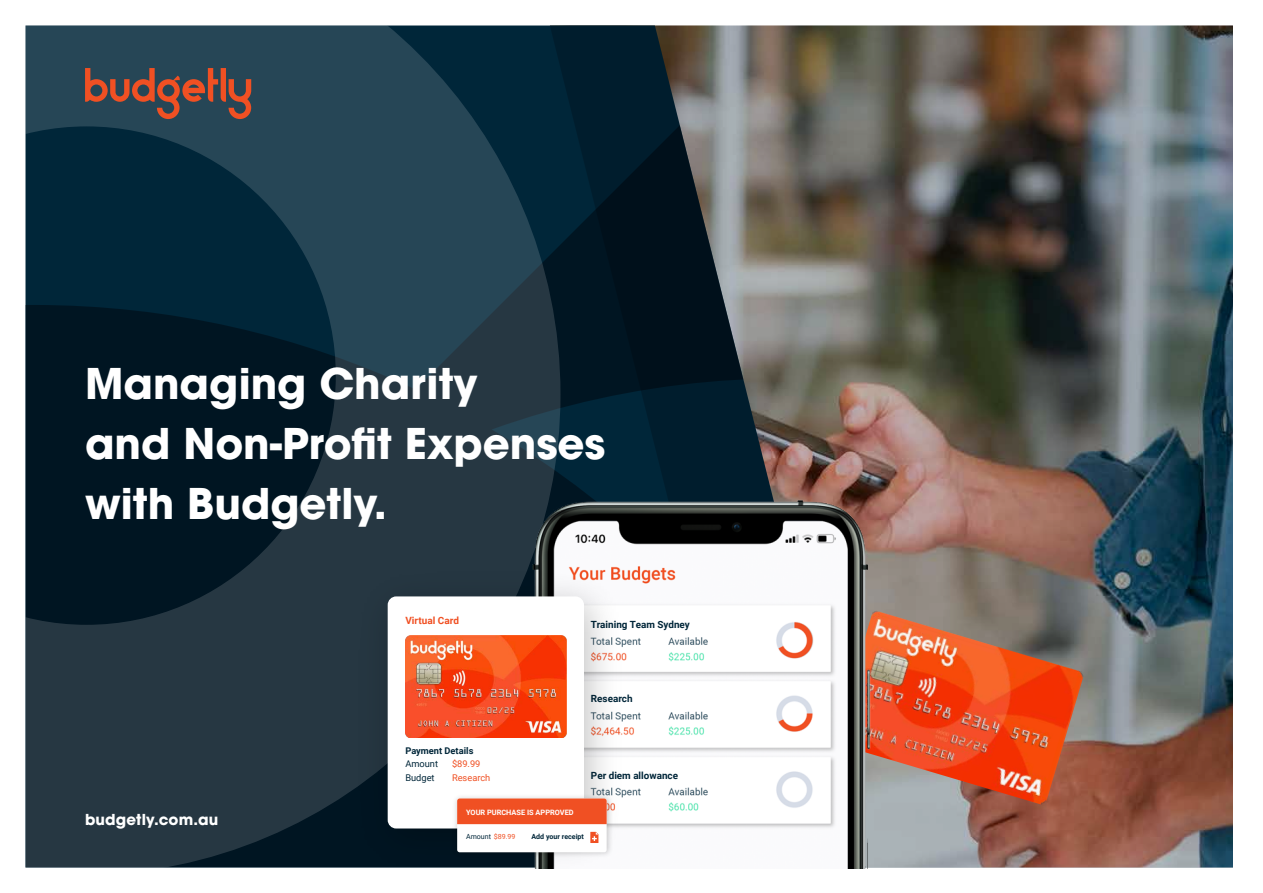
<style>
.page{position:relative;width:1263px;height:893px;background:#fff}
.page>*{position:absolute;margin:0;border:0;box-sizing:border-box;transform-origin:0 0}
.t1{font:700 42px/60px "ITC Avant Garde Pro";color:#fff}
.t2{font:700 15px "ITC Avant Garde Pro";letter-spacing:.01em;color:#fff}
.t3{font:700 9.9px "Roboto";color:#002639}
.t4{font:700 9.9px "Roboto";color:#f05023}
.t5{font:700 9.3px "Roboto";color:#002639}
.t6{font:9.3px "Roboto";color:#f05023}
.t7{font:9.3px "Roboto";color:#002639}
.t8{font:700 7.35px "Roboto";color:#fff}
.t9{font:700 7.05px "Roboto";color:#002639}
.t10{font:7.05px "Roboto";color:#002639}
.s1{color:#f05023}
</style>
<div class="page">
<svg style="left:26px;top:26px;width:524px;height:841px;background:#162f3d"></svg>
<svg style="left:85px;top:68px;width:166px;height:51px;background:#664945"></svg>
<img style="left:550px;top:26px;width:683px;height:842px">
<img style="left:901px;top:610px;width:183px;height:196px">
<img style="left:507px;top:488px;width:394px;height:380px">
<div style="left:588px;top:618px;width:167px;height:15px;background:#fff"></div>
<div style="left:588px;top:693px;width:167px;height:15px;background:#fff"></div>
<div style="left:588px;top:768px;width:167px;height:14px;background:#fff"></div>
<img style="left:344px;top:557px;width:291px;height:312px">
<div style="left:388px;top:596px;width:196px;height:232px;background:#fff;border-radius:9px"></div>
<img style="left:405px;top:636px;width:162px;height:102px">
<img style="left:450px;top:791px;width:165px;height:70px">
<div style="left:457px;top:798px;width:150px;height:54px;background:#fff;border-radius:3px"></div>
<div style="left:457px;top:798px;width:150px;height:26px;background:#f05023"></div>
<svg style="left:590px;top:832px;width:8px;height:11px"></svg>
<p class="t1" style="left:85px;top:353px;width:522px">Managing Charity<br>and Non-Profit Expenses with Budgetly.</p>
<p class="t2" style="left:85px;top:810px;width:135px">budgetly.com.au</p>
<p class="t4" style="left:405px;top:613px;width:55px">Virtual Card</p>
<p class="t3" style="left:591px;top:617px;width:100px">Training Team Sydney</p>
<p class="t3" style="left:591px;top:692px;width:43px">Research</p>
<p class="t5" style="left:405px;top:744px;width:70px">Payment Details</p>
<p class="t7" style="left:405px;top:757px;width:34px">Amount</p>
<p class="t6" style="left:452px;top:757px;width:30px">$89.99</p>
<p class="t7" style="left:405px;top:771px;width:31px">Budget</p>
<p class="t6" style="left:452px;top:771px;width:40px">Research</p>
<p class="t8" style="left:466px;top:807px;width:109px">YOUR PURCHASE IS APPROVED</p>
<p class="t10" style="left:466px;top:832px;width:51px">Amount <span class="s1">$89.99</span></p>
<p class="t9" style="left:531px;top:832px;width:54px">Add your receipt</p>
<p class="t3" style="left:591px;top:768px;width:89px">Per diem allowance</p>
</div>
